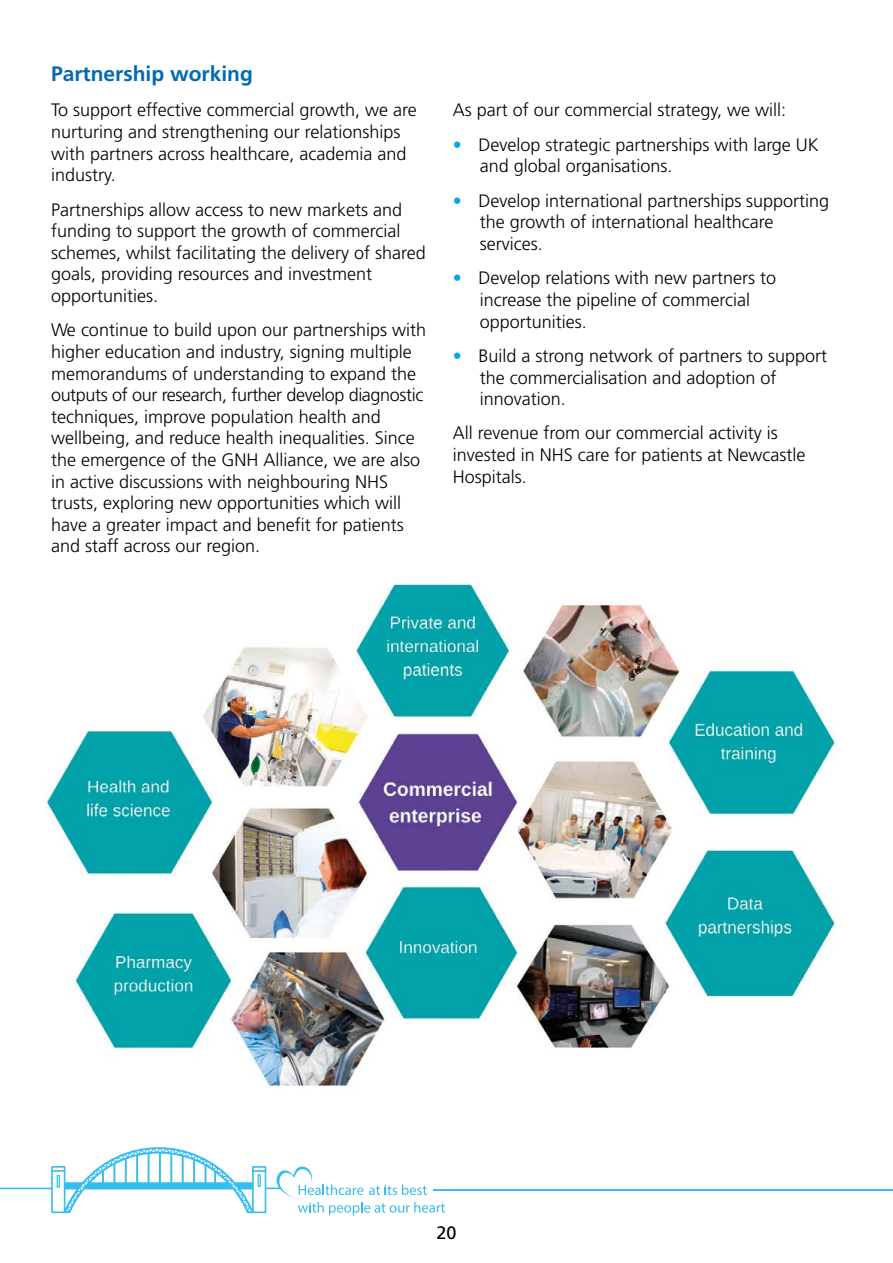
<style>
.page{position:relative;width:893px;height:1263px;background:#fff}
.page>*{position:absolute;margin:0;border:0;box-sizing:border-box;transform-origin:0 0}
.Body_copy{font:21px "Frutiger LT 65 Bd";color:#006ab4}
.Body_copy-2{font:18px/21.6px "Frutiger LT 45 Lt";color:#000}
.t1{font:18px "Frutiger LT 55 Rm";color:#000}
.s1{font-family:"Frutiger LT 65 Bd";color:#00a7e1}
</style>
<div class="page">
<hr style="left:434px;top:1189px;width:459px;height:1px;background:#36bcee">
<svg style="left:0;top:1147px;width:445px;height:68px"></svg>
<img style="left:46px;top:576px;width:791px;height:511px">
<p class="Body_copy" style="left:51px;top:61px;width:203px">Partnership working</p>
<p class="Body_copy-2" style="left:51px;top:100px;width:367px">To support effective commercial growth, we are nurturing and strengthening our relationships with partners across healthcare, academia and industry.</p>
<p class="Body_copy-2" style="left:51px;top:199px;width:376px">Partnerships allow access to new markets and funding to support the growth of commercial schemes, whilst facilitating the delivery of shared goals, providing resources and investment opportunities.</p>
<p class="Body_copy-2" style="left:51px;top:320px;width:377px">We continue to build upon our partnerships with higher education and industry, signing multiple memorandums of understanding to expand the outputs of our research, further develop diagnostic techniques, improve population health and wellbeing, and reduce health inequalities. Since the emergence of the GNH Alliance, we are also in active discussions with neighbouring NHS trusts, exploring new opportunities which will have a greater impact and benefit for patients and staff across our region.</p>
<p class="Body_copy-2" style="left:453px;top:100px;width:335px">As part of our commercial strategy, we will:</p>
<p class="Body_copy-2" style="left:480px;top:134px;width:341px;text-indent:-27px"><span class="s1">•</span> Develop strategic partnerships with large UK and global organisations.</p>
<p class="Body_copy-2" style="left:480px;top:190px;width:351px;text-indent:-27px"><span class="s1">•</span> Develop international partnerships supporting the growth of international healthcare services.</p>
<p class="Body_copy-2" style="left:480px;top:268px;width:298px;text-indent:-27px"><span class="s1">•</span> Develop relations with new partners to increase the pipeline of commercial opportunities.</p>
<p class="Body_copy-2" style="left:480px;top:345px;width:349px;text-indent:-27px"><span class="s1">•</span> Build a strong network of partners to support the commercialisation and adoption of innovation.</p>
<p class="Body_copy-2" style="left:453px;top:423px;width:354px">All revenue from our commercial activity is invested in NHS care for patients at Newcastle<br>Hospitals.</p>
<p class="t1" style="left:436px;top:1222px;width:22px">20</p>
</div>
